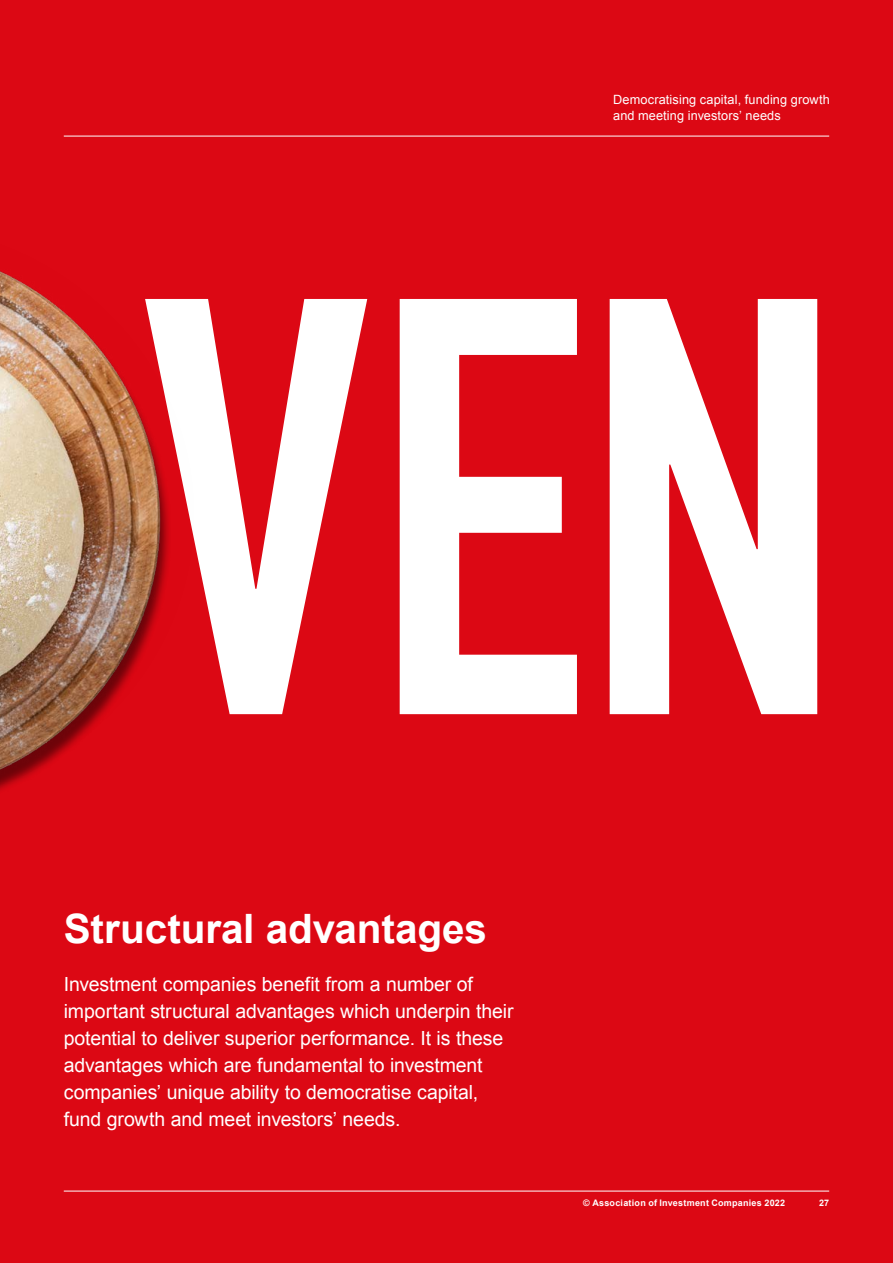
<style>
.page{position:relative;width:893px;height:1263px;background:#dc0814}
.page>*{position:absolute;margin:0;border:0;box-sizing:border-box;transform-origin:0 0}
.t1{font:700 40.5px "Arial";letter-spacing:-.005em;color:#fff}
.t2{font:19.5px/27px "Arial";letter-spacing:-.005em;color:#fff}
.t3{font:12.75px/15.8px "Arial";letter-spacing:.01em;color:#fff}
.t4{font:700 9px "Arial";letter-spacing:.025em;color:#fff}
</style>
<div class="page">
<hr style="left:64px;top:136px;width:765px;height:1px;background:#fff">
<hr style="left:64px;top:1191px;width:765px;height:1px;background:#fff">
<svg style="left:195px;top:299px;width:622px;height:415px;fill:#fff"></svg>
<img style="left:0;top:271px;width:195px;height:515px">
<p class="t3" style="left:613px;top:92px;width:218px">Democratising capital, funding growth and meeting investors’ needs</p>
<h1 class="t1" style="left:64px;top:902px;width:425px">Structural advantages</h1>
<p class="t2" style="left:64px;top:971px;width:451px">Investment companies benefit from a number of important structural advantages which underpin their potential to deliver superior performance. It is these advantages which are fundamental to investment companies’ unique ability to democratise capital, fund growth and meet investors’ needs.</p>
<p class="t4" style="left:583px;top:1197px;width:203px">© Association of Investment Companies 2022</p>
<p class="t4" style="left:819px;top:1197px;width:12px">27</p>
</div>
